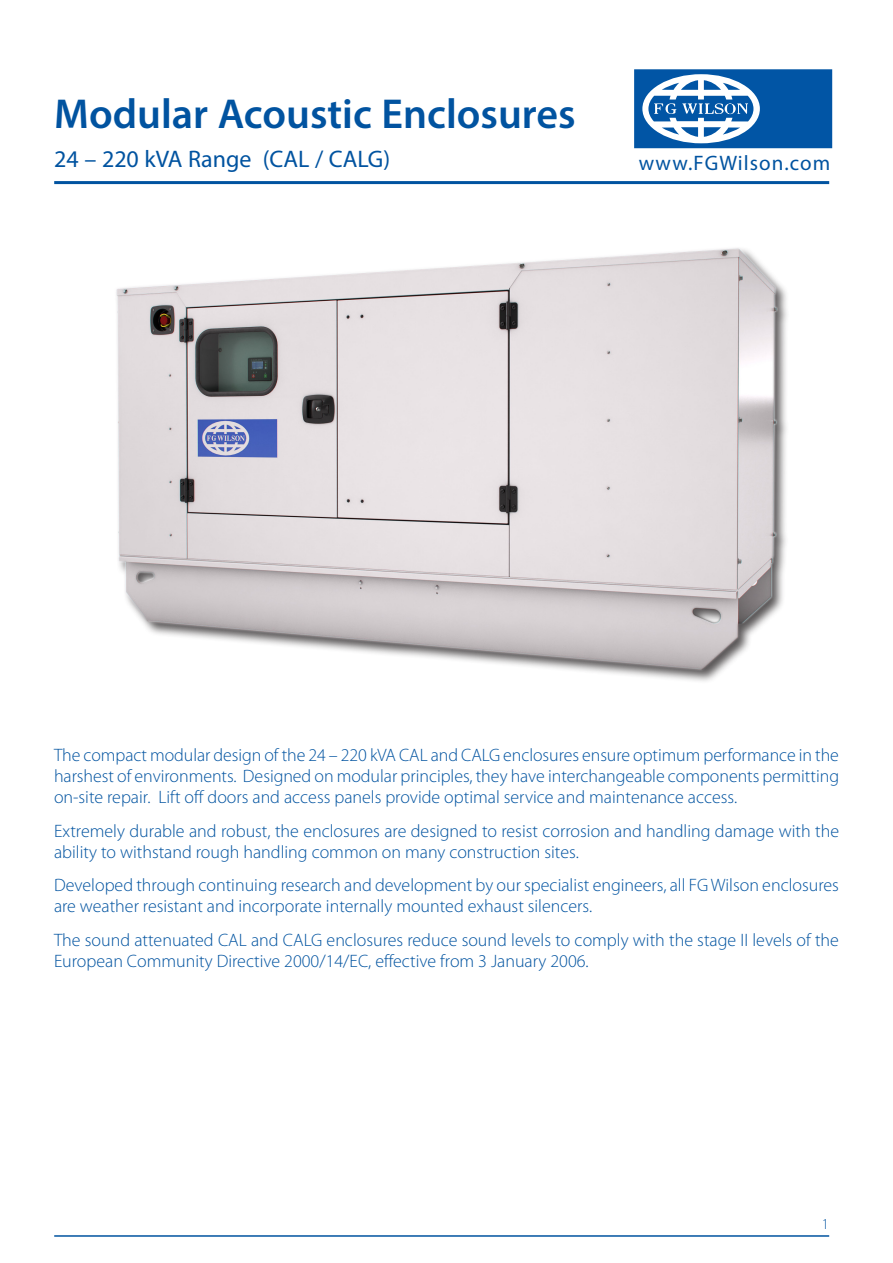
<style>
.page{position:relative;width:893px;height:1263px;background:#fff}
.page>*{position:absolute;margin:0;border:0;box-sizing:border-box;transform-origin:0 0}
.t1{font:600 42px "Myriad Pro";color:#0153a0}
.t2{font:24px "Myriad Pro";color:#0153a0}
.t3{font:21px "Myriad Pro";letter-spacing:.05em;color:#0153a0}
.t4{font:300 18px/21px "Myriad Pro";color:#0153a0}
.t5{font:300 15px "Myriad Pro";color:#0153a0}
</style>
<div class="page">
<div style="left:635px;top:71px;width:196px;height:76px;background:#0155a5"></div>
<div style="left:634px;top:69px;width:198px;height:79px;border:3px solid #0155a5"></div>
<svg style="left:642px;top:74px;width:118px;height:69px"></svg>
<hr style="left:54px;top:181px;width:775px;height:3px;background:#0153a0">
<hr style="left:54px;top:1235px;width:775px;height:2px;background:#0153a0">
<div style="left:113px;top:246px;width:678px;height:438px;background:#231f20;opacity:.75"></div>
<img style="left:114px;top:247px;width:665px;height:425px">
<h1 class="t1" style="left:54px;top:87px;width:523px">Modular Acoustic Enclosures</h1>
<h2 class="t2" style="left:54px;top:144px;width:337px">24 – 220 kVA Range (CAL / CALG)</h2>
<p class="t3" style="left:639px;top:149px;width:193px">www.FGWilson.com</p>
<p class="t4" style="left:54px;top:745px;width:787px;text-align:justify">The compact modular design of the 24 – 220 kVA CAL and CALG enclosures ensure optimum performance in the harshest of environments. Designed on modular principles, they have interchangeable components permitting on-site repair. Lift off doors and access panels provide optimal service and maintenance access.</p>
<p class="t4" style="left:54px;top:820px;width:786px">Extremely durable and robust, the enclosures are designed to resist corrosion and handling damage with the ability to withstand rough handling common on many construction sites.</p>
<p class="t4" style="left:54px;top:875px;width:786px">Developed through continuing research and development by our specialist engineers, all FG Wilson enclosures are weather resistant and incorporate internally mounted exhaust silencers.</p>
<p class="t4" style="left:54px;top:930px;width:786px">The sound attenuated CAL and CALG enclosures reduce sound levels to comply with the stage II levels of the<br>European Community Directive 2000/14/EC, effective from 3 January 2006.</p>
<p class="t5" style="left:822px;top:1215px;width:9px">1</p>
</div>
